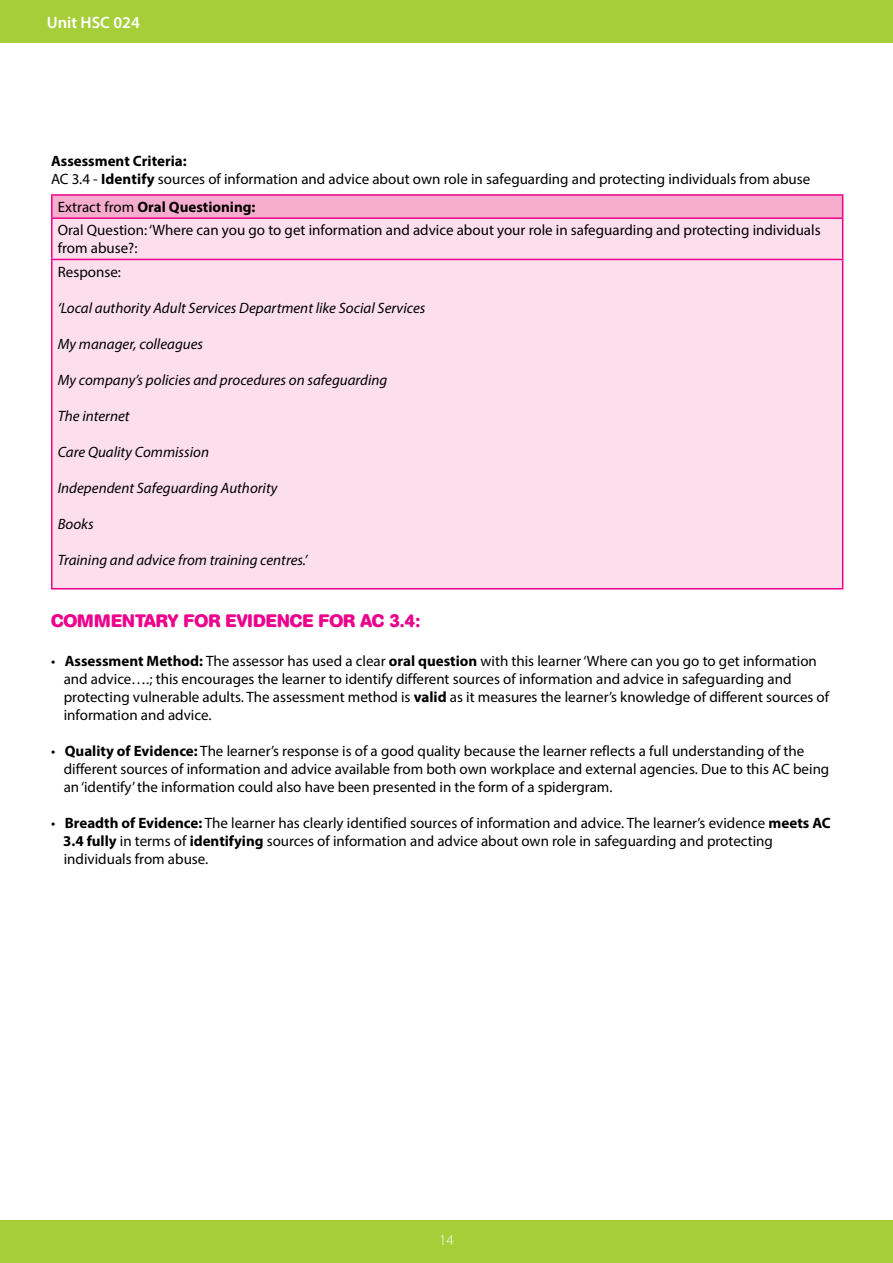
<style>
.page{position:relative;width:893px;height:1263px;background:#fff}
.page>*{position:absolute;margin:0;border:0;box-sizing:border-box;transform-origin:0 0}
.t1{font:700 18px "AG Book Rounded";color:#ec008c}
.t2{font:600 16.5px "Myriad Pro";color:#fff}
.t3{font:15px/18px "Myriad Pro";color:#000}
.t4{font:italic 15px "Myriad Pro";color:#000}
.t5{font:300 15px "Myriad Pro";color:#fff}
.s1{font-weight:700}
</style>
<div class="page">
<div style="left:0;top:0;width:893px;height:43px;background:#a6ce39"></div>
<div style="left:0;top:1220px;width:893px;height:43px;background:#a6ce39"></div>
<div style="left:52px;top:195px;width:791px;height:23px;background:#f6adcd"></div>
<div style="left:53px;top:219px;width:789px;height:369px;background:#fcdfeb"></div>
<hr style="left:51px;top:194px;width:792px;height:2px;background:#ec008c">
<hr style="left:51px;top:196px;width:2px;height:21px;background:#ec008c">
<svg style="left:842px;top:196px;width:1px;height:21px"></svg>
<hr style="left:51px;top:217px;width:792px;height:2px;background:#ec008c">
<hr style="left:51px;top:219px;width:2px;height:40px;background:#ec008c">
<hr style="left:842px;top:219px;width:1px;height:40px;background:#ec008c">
<hr style="left:51px;top:259px;width:792px;height:1px;background:#ec008c">
<hr style="left:51px;top:260px;width:2px;height:328px;background:#ec008c">
<hr style="left:842px;top:260px;width:1px;height:328px;background:#ec008c">
<hr style="left:51px;top:588px;width:792px;height:1px;background:#ec008c">
<p class="t2" style="left:47px;top:12px;width:95px">Unit HSC 024</p>
<p class="t3" style="left:51px;top:151px;width:761px"><span class="s1">Assessment Criteria:<br></span>AC 3.4 - <span class="s1">Identify</span> sources of information and advice about own role in safeguarding and protecting individuals from abuse</p>
<p class="t3" style="left:58px;top:195px;width:764px;line-height:23.2px">Extract from <span class="s1">Oral Questioning:<br></span>Oral Question: ‘Where can you go to get information and advice about your role in safeguarding and protecting individuals</p>
<p class="t3" style="left:58px;top:237px;width:81px;line-height:23.2px">from abuse?:<br>Response:</p>
<p class="t4" style="left:58px;top:298px;width:369px">‘Local authority Adult Services Department like Social Services</p>
<p class="t4" style="left:58px;top:334px;width:147px">My manager, colleagues</p>
<p class="t4" style="left:58px;top:370px;width:331px">My company’s policies and procedures on safeguarding</p>
<p class="t4" style="left:58px;top:406px;width:73px">The internet</p>
<p class="t4" style="left:58px;top:442px;width:153px">Care Quality Commission</p>
<p class="t4" style="left:58px;top:478px;width:221px">Independent Safeguarding Authority</p>
<p class="t4" style="left:58px;top:514px;width:37px">Books</p>
<p class="t4" style="left:58px;top:550px;width:251px">Training and advice from training centres.’</p>
<p class="t1" style="left:51px;top:610px;width:371px">COMMENTARY FOR EVIDENCE FOR AC 3.4:</p>
<p class="t3" style="left:64px;top:652px;width:767px;text-indent:-13px">• <span class="s1">Assessment Method:</span> The assessor has used a clear <span class="s1">oral question</span> with this learner ‘Where can you go to get information and advice….; this encourages the learner to identify different sources of information and advice in safeguarding and protecting vulnerable adults. The assessment method is <span class="s1">valid</span> as it measures the learner’s knowledge of different sources of information and advice.</p>
<p class="t3" style="left:64px;top:742px;width:767px;text-indent:-13px">• <span class="s1">Quality of Evidence:</span> The learner’s response is of a good quality because the learner reflects a full understanding of the different sources of information and advice available from both own workplace and external agencies. Due to this AC being an ‘identify’ the information could also have been presented in the form of a spidergram.</p>
<p class="t3" style="left:63px;top:814px;width:769px;text-indent:-12px">• <span class="s1">Breadth of Evidence:</span> The learner has clearly identified sources of information and advice. The learner’s evidence <span class="s1">meets AC<br>3.4 fully</span> in terms of <span class="s1">identifying</span> sources of information and advice about own role in safeguarding and protecting individuals from abuse.</p>
<p class="t5" style="left:439px;top:1232px;width:16px">14</p>
</div>
